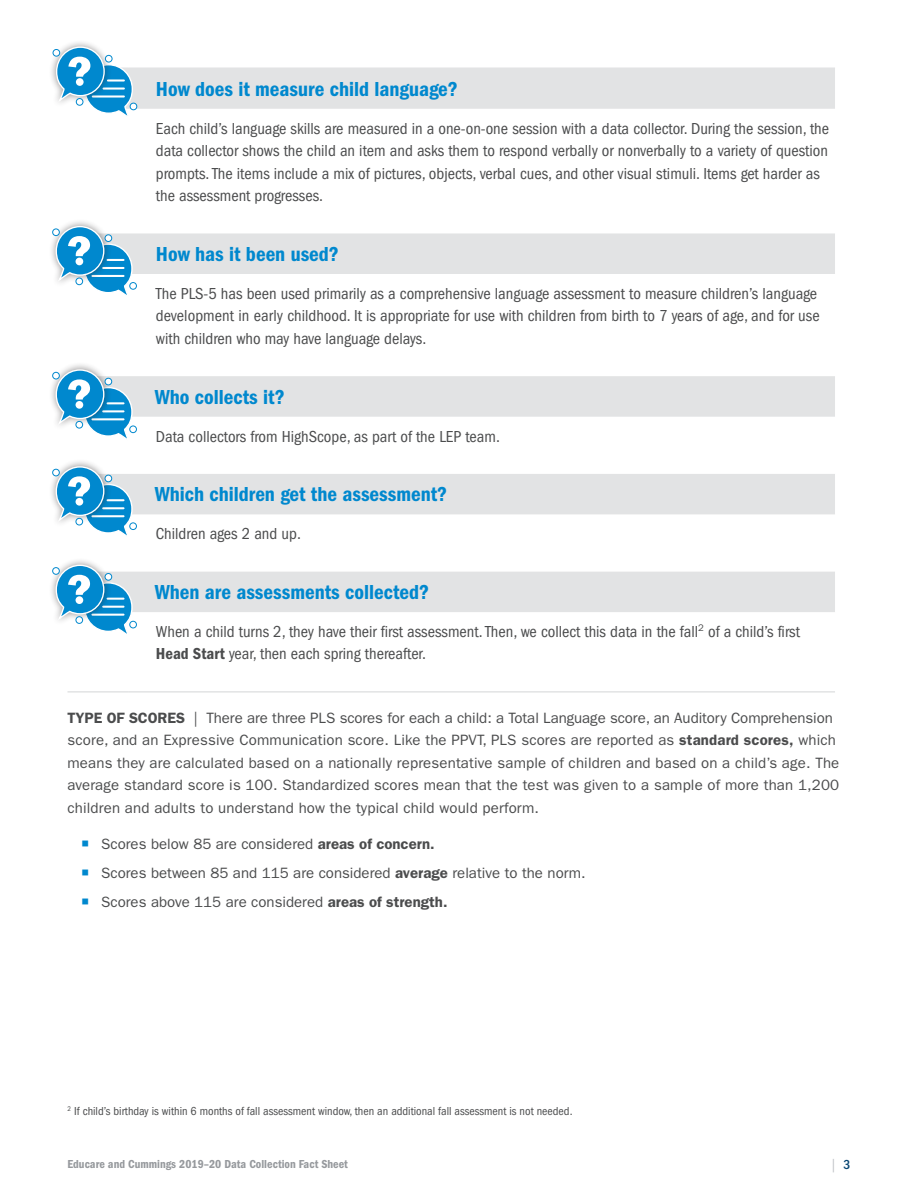
<style>
.page{position:relative;width:918px;height:1188px;background:#fff}
.page>*{position:absolute;margin:0;border:0;box-sizing:border-box;transform-origin:0 0}
.Q_Q--Q{font:21px "ITC Franklin Gothic Std Dm Cd";color:#0088ce}
.Q_A--A{font:condensed 16.5px/22.5px "ITC Franklin Gothic Std";color:#4b4c4d}
.Paragraph{font:15px/22.5px "ITC Franklin Gothic Std";letter-spacing:.01em;color:#4b4c4d}
.t1{font:13.5px "ITC Franklin Gothic Std Bk X Cp";color:#babdc2}
.foot_notes{font:condensed 12px "ITC Franklin Gothic Std";color:#4b4c4d}
.t2{font:12px "ITC Franklin Gothic Std Dm Cd";color:#96999d}
.s1{font-family:"ITC Franklin Gothic Std Dm Cd";font-stretch:normal}
.s2{font-weight:600}
.s3{font-family:"ITC Franklin Gothic Std";font-weight:500;font-stretch:condensed;color:#084673}
</style>
<div class="page">
<svg style="left:133px;top:69px;width:702px;height:543px"></svg>
<hr style="left:129px;top:68px;width:706px;height:1px;background:#e2e3e4">
<hr style="left:68px;top:691px;width:61px;height:2px;background:#e2e3e4">
<hr style="left:129px;top:691px;width:706px;height:2px;background:#e2e3e4">
<div style="left:49px;top:39px;width:63px;height:69px;background:#231f20;opacity:.5"></div>
<div style="left:53px;top:49px;width:7px;height:8px;border:1px solid #0088ce;border-radius:50%"></div>
<div style="left:130px;top:103px;width:7px;height:7px;background:#fff;border-radius:50%"></div>
<div style="left:130px;top:103px;width:7px;height:7px;border:1px solid #0088ce;border-radius:50%"></div>
<svg style="left:55px;top:46px;width:79px;height:76px"></svg>
<svg style="left:75px;top:77px;width:10px;height:10px"></svg>
<div style="left:76px;top:78px;width:8px;height:8px;background:#fff;border-radius:50%"></div>
<div style="left:48px;top:219px;width:64px;height:69px;background:#231f20;opacity:.5"></div>
<div style="left:53px;top:229px;width:6px;height:7px;background:#fff;border-radius:50%"></div>
<div style="left:52px;top:229px;width:8px;height:7px;border:1px solid #0088ce;border-radius:50%"></div>
<div style="left:129px;top:282px;width:8px;height:8px;border:1px solid #0088ce;border-radius:50%"></div>
<svg style="left:55px;top:225px;width:81px;height:76px"></svg>
<svg style="left:75px;top:257px;width:9px;height:10px"></svg>
<div style="left:76px;top:258px;width:7px;height:7px;background:#fff;border-radius:50%"></div>
<div style="left:48px;top:362px;width:64px;height:69px;background:#231f20;opacity:.5"></div>
<div style="left:53px;top:372px;width:6px;height:7px;background:#fff;border-radius:50%"></div>
<div style="left:52px;top:372px;width:8px;height:7px;border:1px solid #0088ce;border-radius:50%"></div>
<div style="left:130px;top:426px;width:6px;height:7px;background:#fff;border-radius:50%"></div>
<div style="left:129px;top:426px;width:8px;height:7px;border:1px solid #0088ce;border-radius:50%"></div>
<svg style="left:55px;top:369px;width:78px;height:70px"></svg>
<svg style="left:75px;top:400px;width:9px;height:10px"></svg>
<div style="left:76px;top:401px;width:7px;height:8px;background:#fff;border-radius:50%"></div>
<div style="left:48px;top:459px;width:64px;height:69px;background:#231f20;opacity:.5"></div>
<div style="left:53px;top:469px;width:6px;height:7px;background:#fff;border-radius:50%"></div>
<div style="left:52px;top:469px;width:8px;height:7px;border:1px solid #0088ce;border-radius:50%"></div>
<div style="left:130px;top:523px;width:6px;height:7px;background:#fff;border-radius:50%"></div>
<div style="left:129px;top:523px;width:8px;height:7px;border:1px solid #0088ce;border-radius:50%"></div>
<svg style="left:55px;top:466px;width:78px;height:70px"></svg>
<svg style="left:75px;top:497px;width:9px;height:10px"></svg>
<div style="left:76px;top:498px;width:7px;height:8px;background:#fff;border-radius:50%"></div>
<div style="left:48px;top:557px;width:64px;height:70px;background:#231f20;opacity:.5"></div>
<div style="left:52px;top:567px;width:8px;height:8px;border:1px solid #0088ce;border-radius:50%"></div>
<div style="left:129px;top:621px;width:8px;height:7px;border:1px solid #0088ce;border-radius:50%"></div>
<svg style="left:53px;top:564px;width:80px;height:70px"></svg>
<svg style="left:75px;top:595px;width:9px;height:10px"></svg>
<div style="left:76px;top:596px;width:7px;height:8px;background:#fff;border-radius:50%"></div>
<p class="Q_Q--Q" style="left:156px;top:77px;width:304px">How does it measure child language?</p>
<p class="Q_A--A" style="left:156px;top:117px;width:675px">Each child’s language skills are measured in a one-on-one session with a data collector. During the session, the data collector shows the child an item and asks them to respond verbally or nonverbally to a variety of question prompts. The items include a mix of pictures, objects, verbal cues, and other visual stimuli. Items get harder as the assessment progresses.</p>
<p class="Q_Q--Q" style="left:156px;top:242px;width:185px">How has it been used?</p>
<p class="Q_A--A" style="left:156px;top:282px;width:665px">The PLS-5 has been used primarily as a comprehensive language assessment to measure children’s language development in early childhood. It is appropriate for use with children from birth to 7 years of age, and for use with children who may have language delays.</p>
<p class="Q_Q--Q" style="left:155px;top:385px;width:131px">Who collects it?</p>
<p class="Q_A--A" style="left:156px;top:425px;width:346px">Data collectors from HighScope, as part of the LEP team.</p>
<p class="Q_Q--Q" style="left:155px;top:482px;width:294px">Which children get the assessment?</p>
<p class="Q_A--A" style="left:156px;top:523px;width:147px">Children ages 2 and up.</p>
<p class="Q_Q--Q" style="left:155px;top:580px;width:276px">When are assessments collected?</p>
<p class="Q_A--A" style="left:156px;top:620px;width:646px">When a child turns 2, they have their first assessment. Then, we collect this data in the fall<sup>2</sup> of a child’s first<br><span class="s1">Head Start</span> year, then each spring thereafter.</p>
<p class="Paragraph" style="left:68px;top:706px;width:773px"><span class="s2">TYPE OF SCORES</span> | There are three PLS scores for each a child: a Total Language score, an Auditory Comprehension score, and an Expressive Communication score. Like the PPVT, PLS scores are reported as <span class="s2">standard scores,</span> which means they are calculated based on a nationally representative sample of children and based on a child’s age. The average standard score is 100. Standardized scores mean that the test was given to a sample of more than 1,200 children and adults to understand how the typical child would perform.</p>
<p class="Paragraph" style="left:101px;top:832px;width:335px">Scores below 85 are considered <span class="s2">areas of concern.</span></p>
<p class="Paragraph" style="left:101px;top:862px;width:486px">Scores between 85 and 115 are considered <span class="s2">average</span> relative to the norm.</p>
<p class="Paragraph" style="left:101px;top:891px;width:348px">Scores above 115 are considered <span class="s2">areas of strength.</span></p>
<p class="foot_notes" style="left:68px;top:1104px;width:507px"><sup>2</sup> If child’s birthday is within 6 months of fall assessment window, then an additional fall assessment is not needed.</p>
<p class="t2" style="left:68px;top:1157px;width:282px">Educare and Cummings 2019–20 Data Collection Fact Sheet</p>
<p class="t1" style="left:830px;top:1158px;width:22px">| <span class="s3">3</span></p>
</div>
